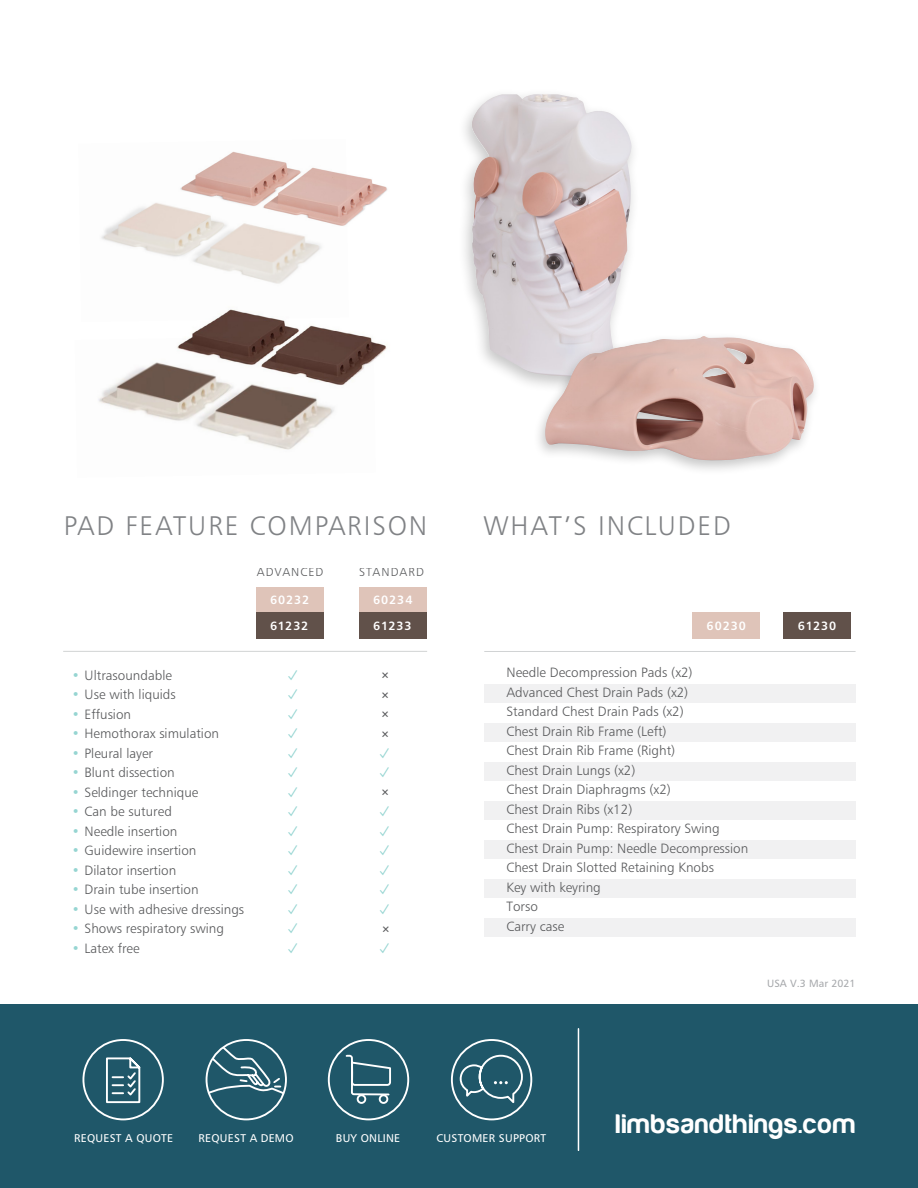
<style>
.page{position:relative;width:918px;height:1188px;background:#fff}
.page>*{position:absolute;margin:0;border:0;box-sizing:border-box;transform-origin:0 0}
.t1{font:27.75px "Harabara";letter-spacing:.05em;color:#fff}
.t2{font:27px "Humanist 777 BT Light B";letter-spacing:.07em;color:#808285}
.t3{font:16.5px "J Cfg";color:#96d5d2}
.t4{font:16.5px "Montserrat Alternates";color:#58595b}
.t5{font:13.5px/19.5px "Humanist 777 BT Light B";color:#58595b}
.t6{font:12px "Humanist 777 BT Bold B";letter-spacing:.075em;color:#fff}
.t7{font:12px "Humanist 777 BT Light B";letter-spacing:.09em;color:#58595b}
.t8{font:11.25px "Humanist 777 BT Roman B";letter-spacing:.02em;color:#fff}
.t9{font:10.5px "Humanist 777 BT Roman B";color:#a7a9ac}
.s1{color:#96d5d2}
</style>
<div class="page">
<img style="left:349px;top:175px;width:38px;height:47px">
<img style="left:101px;top:151px;width:248px;height:133px">
<img style="left:192px;top:309px;width:195px;height:49px">
<img style="left:98px;top:335px;width:278px;height:115px">
<div style="left:457px;top:88px;width:183px;height:306px;background:#000;opacity:.22"></div>
<img style="left:472px;top:94px;width:160px;height:283px">
<div style="left:532px;top:331px;width:290px;height:145px;background:#000;opacity:.22"></div>
<img style="left:545px;top:336px;width:269px;height:124px">
<hr style="left:63px;top:651px;width:364px;height:1px;background:#d1d3d4">
<div style="left:256px;top:587px;width:68px;height:27px;background:#dfc4b9"></div>
<div style="left:359px;top:587px;width:68px;height:27px;background:#dfc4b9"></div>
<div style="left:256px;top:612px;width:68px;height:27px;background:#61514a"></div>
<div style="left:359px;top:612px;width:68px;height:27px;background:#61514a"></div>
<div style="left:484px;top:685px;width:372px;height:18px;background:#f1f1f2"></div>
<div style="left:484px;top:762px;width:372px;height:19px;background:#f1f1f2"></div>
<div style="left:484px;top:840px;width:372px;height:19px;background:#f1f1f2"></div>
<div style="left:484px;top:723px;width:372px;height:19px;background:#f1f1f2"></div>
<div style="left:484px;top:801px;width:372px;height:19px;background:#f1f1f2"></div>
<div style="left:484px;top:879px;width:372px;height:19px;background:#f1f1f2"></div>
<div style="left:484px;top:918px;width:372px;height:19px;background:#f1f1f2"></div>
<hr style="left:484px;top:651px;width:372px;height:1px;background:#d1d3d4">
<div style="left:692px;top:612px;width:68px;height:27px;background:#dfc4b9"></div>
<div style="left:783px;top:612px;width:68px;height:27px;background:#61514a"></div>
<div style="left:0;top:1004px;width:918px;height:184px;background:#1f5769"></div>
<hr style="left:578px;top:1029px;width:1px;height:121px;background:#fff">
<svg style="left:82px;top:1039px;width:451px;height:82px"></svg>
<div style="left:206px;top:1039px;width:81px;height:81px;border:2px solid #fff;border-radius:50%"></div>
<h2 class="t2" style="left:64px;top:509px;width:365px">PAD FEATURE COMPARISON</h2>
<p class="t7" style="left:257px;top:565px;width:68px">ADVANCED</p>
<p class="t7" style="left:359px;top:565px;width:66px">STANDARD</p>
<p class="t6" style="left:270px;top:592px;width:41px">60232</p>
<p class="t6" style="left:373px;top:592px;width:41px">60234</p>
<p class="t6" style="left:270px;top:619px;width:40px">61232</p>
<p class="t6" style="left:373px;top:619px;width:40px">61233</p>
<p class="t5" style="left:72px;top:665px;width:102px"><span class="s1">•</span> Ultrasoundable</p>
<p class="t3" style="left:288px;top:667px;width:11px">✓</p>
<p class="t4" style="left:380px;top:664px;width:11px">×</p>
<p class="t5" style="left:72px;top:685px;width:106px"><span class="s1">•</span> Use with liquids</p>
<p class="t3" style="left:288px;top:686px;width:11px">✓</p>
<p class="t4" style="left:380px;top:684px;width:11px">×</p>
<p class="t5" style="left:72px;top:704px;width:61px"><span class="s1">•</span> Effusion</p>
<p class="t3" style="left:288px;top:706px;width:11px">✓</p>
<p class="t4" style="left:380px;top:703px;width:11px">×</p>
<p class="t5" style="left:72px;top:724px;width:149px"><span class="s1">•</span> Hemothorax simulation</p>
<p class="t3" style="left:288px;top:725px;width:11px">✓</p>
<p class="t4" style="left:380px;top:723px;width:11px">×</p>
<p class="t5" style="left:72px;top:743px;width:83px"><span class="s1">•</span> Pleural layer</p>
<p class="t3" style="left:288px;top:745px;width:11px">✓</p>
<p class="t3" style="left:380px;top:745px;width:11px">✓</p>
<p class="t5" style="left:72px;top:763px;width:104px"><span class="s1">•</span> Blunt dissection</p>
<p class="t3" style="left:288px;top:764px;width:11px">✓</p>
<p class="t3" style="left:380px;top:764px;width:11px">✓</p>
<p class="t5" style="left:72px;top:782px;width:128px"><span class="s1">•</span> Seldinger technique</p>
<p class="t3" style="left:288px;top:784px;width:11px">✓</p>
<p class="t4" style="left:380px;top:781px;width:11px">×</p>
<p class="t5" style="left:72px;top:802px;width:102px"><span class="s1">•</span> Can be sutured</p>
<p class="t3" style="left:288px;top:803px;width:11px">✓</p>
<p class="t3" style="left:380px;top:803px;width:11px">✓</p>
<p class="t5" style="left:72px;top:821px;width:107px"><span class="s1">•</span> Needle insertion</p>
<p class="t3" style="left:288px;top:823px;width:11px">✓</p>
<p class="t3" style="left:380px;top:823px;width:11px">✓</p>
<p class="t5" style="left:72px;top:841px;width:126px"><span class="s1">•</span> Guidewire insertion</p>
<p class="t3" style="left:288px;top:842px;width:11px">✓</p>
<p class="t3" style="left:380px;top:842px;width:11px">✓</p>
<p class="t5" style="left:72px;top:860px;width:106px"><span class="s1">•</span> Dilator insertion</p>
<p class="t3" style="left:288px;top:862px;width:11px">✓</p>
<p class="t3" style="left:380px;top:862px;width:11px">✓</p>
<p class="t5" style="left:72px;top:880px;width:128px"><span class="s1">•</span> Drain tube insertion</p>
<p class="t3" style="left:288px;top:881px;width:11px">✓</p>
<p class="t3" style="left:380px;top:881px;width:11px">✓</p>
<p class="t5" style="left:72px;top:899px;width:174px"><span class="s1">•</span> Use with adhesive dressings</p>
<p class="t3" style="left:288px;top:901px;width:11px">✓</p>
<p class="t3" style="left:380px;top:901px;width:11px">✓</p>
<p class="t5" style="left:72px;top:919px;width:154px"><span class="s1">•</span> Shows respiratory swing</p>
<p class="t3" style="left:288px;top:920px;width:11px">✓</p>
<p class="t4" style="left:381px;top:918px;width:11px">×</p>
<p class="t5" style="left:72px;top:938px;width:69px"><span class="s1">•</span> Latex free</p>
<p class="t3" style="left:288px;top:940px;width:11px">✓</p>
<p class="t3" style="left:380px;top:940px;width:11px">✓</p>
<h2 class="t2" style="left:484px;top:509px;width:249px">WHAT’S INCLUDED</h2>
<p class="t6" style="left:707px;top:619px;width:41px">60230</p>
<p class="t6" style="left:798px;top:619px;width:40px">61230</p>
<p class="t5" style="left:507px;top:663px;width:243px">Needle Decompression Pads (x2)<br>Advanced Chest Drain Pads (x2)<br>Standard Chest Drain Pads (x2)<br>Chest Drain Rib Frame (Left)<br>Chest Drain Rib Frame (Right)<br>Chest Drain Lungs (x2)<br>Chest Drain Diaphragms (x2)<br>Chest Drain Ribs (x12)<br>Chest Drain Pump: Respiratory Swing<br>Chest Drain Pump: Needle Decompression<br>Chest Drain Slotted Retaining Knobs<br>Key with keyring<br>Torso<br>Carry case</p>
<p class="t9" style="left:767px;top:977px;width:90px">USA V.3 Mar 2021</p>
<p class="t8" style="left:74px;top:1131px;width:101px">REQUEST A QUOTE</p>
<p class="t8" style="left:199px;top:1131px;width:97px">REQUEST A DEMO</p>
<p class="t8" style="left:336px;top:1131px;width:66px">BUY ONLINE</p>
<p class="t8" style="left:437px;top:1131px;width:111px">CUSTOMER SUPPORT</p>
<h1 class="t1" style="left:616px;top:1109px;width:241px">limbsandthings.com</h1>
</div>
